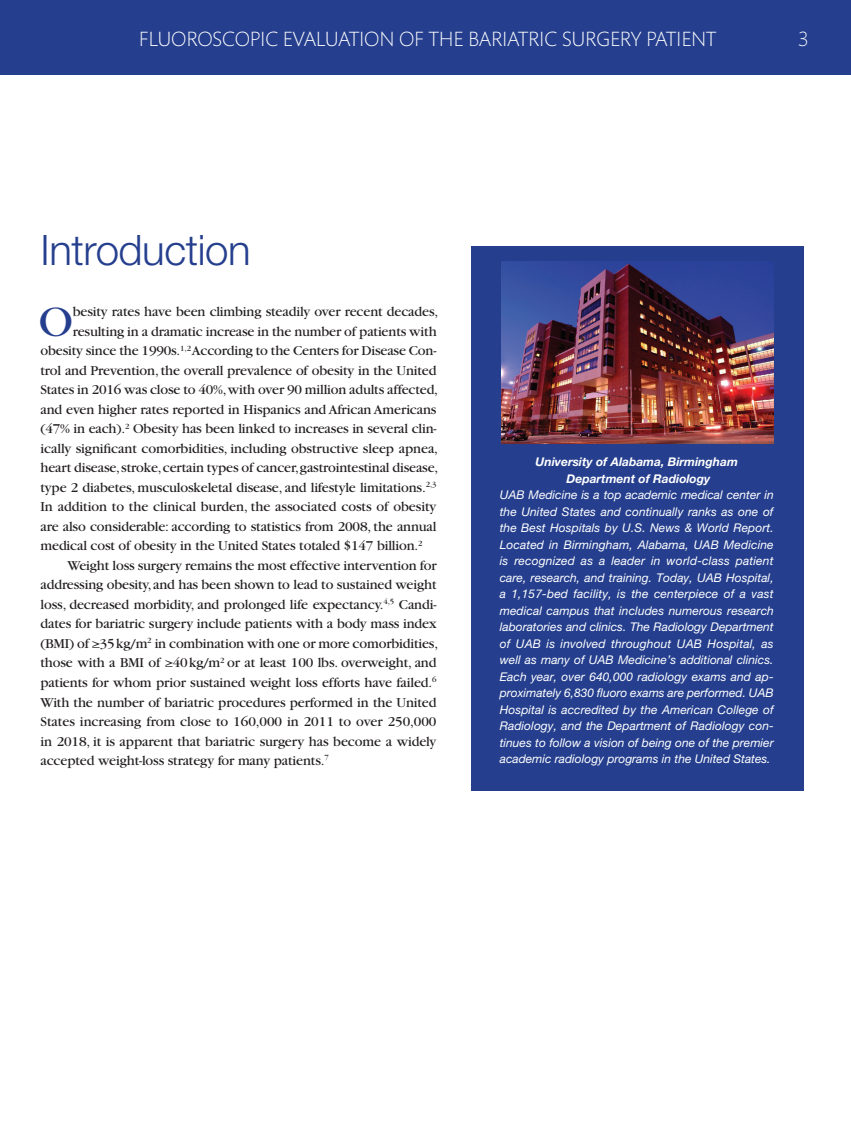
<style>
.page{position:relative;width:851px;height:1148px;background:#fff}
.page>*{position:absolute;margin:0;border:0;box-sizing:border-box;transform-origin:0 0}
.Bracco_drop_cap{font:45.6px "Garamond";color:#253f8e}
.Bracco_title{font:300 42px "Helvetica Neue";letter-spacing:-.01em;color:#253f8e}
.t1{font:300 21px "Mundo Sans Pro";letter-spacing:-.01em;color:#fff}
.Bracco_drop_cap-2{font:14.25px "Garamond";letter-spacing:-.01em;color:#231f20}
.Bracco_body{font:14.25px/19.5px "Garamond";letter-spacing:-.01em;color:#231f20;text-align:justify}
.Bracco_fig_caption{font:italic 12px/16.5px "Helvetica Neue";color:#fff;text-align:justify}
.Bracco_fig_caption-2{font:italic 700 12px/16.5px "Helvetica Neue";color:#fff;text-align:center}
.s1{font-family:"Times"}
</style>
<div class="page">
<div style="left:0;top:0;width:850px;height:75px;background:#253f8e"></div>
<div style="left:471px;top:246px;width:333px;height:544px;background:#253f8e"></div>
<img style="left:501px;top:261px;width:272px;height:183px">
<h3 class="t1" style="left:139px;top:27px;width:578px">FLUOROSCOPIC EVALUATION OF THE BARIATRIC SURGERY PATIENT</h3>
<h3 class="t1" style="left:798px;top:27px;width:12px">3</h3>
<p class="Bracco_title" style="left:40px;top:224px;width:212px">Introduction</p>
<p class="Bracco_drop_cap" style="left:39px;top:298px;width:36px">O</p>
<p class="Bracco_drop_cap-2" style="left:73px;top:304px;width:367px">besity rates have been climbing steadily over recent decades,</p>
<p class="Bracco_drop_cap-2" style="left:73px;top:324px;width:365px">resulting in a dramatic increase in the number of patients with</p>
<p class="Bracco_drop_cap-2" style="left:40px;top:343px;width:397px">obesity since the 1990s.<sup>1,2</sup> According to the Centers for Disease Con-</p>
<p class="Bracco_drop_cap-2" style="left:40px;top:363px;width:397px">trol and Prevention, the overall prevalence of obesity in the United</p>
<p class="Bracco_drop_cap-2" style="left:40px;top:382px;width:399px">States in 2016 was close to 40%, with over 90 million adults affected,</p>
<p class="Bracco_drop_cap-2" style="left:40px;top:402px;width:397px">and even higher rates reported in Hispanics and African Americans</p>
<p class="Bracco_drop_cap-2" style="left:40px;top:421px;width:397px">(47% in each).<sup>2</sup> Obesity has been linked to increases in several clin-</p>
<p class="Bracco_drop_cap-2" style="left:40px;top:441px;width:399px">ically significant comorbidities, including obstructive sleep apnea,</p>
<p class="Bracco_drop_cap-2" style="left:40px;top:460px;width:399px">heart disease, stroke, certain types of cancer, gastrointestinal disease,</p>
<p class="Bracco_drop_cap-2" style="left:40px;top:480px;width:397px">type 2 diabetes, musculoskeletal disease, and lifestyle limitations.<sup>2,3</sup></p>
<p class="Bracco_drop_cap-2" style="left:40px;top:499px;width:397px">In addition to the clinical burden, the associated costs of obesity</p>
<p class="Bracco_drop_cap-2" style="left:40px;top:519px;width:397px">are also considerable: according to statistics from 2008, the annual</p>
<p class="Bracco_drop_cap-2" style="left:40px;top:538px;width:383px">medical cost of obesity in the United States totaled $147 billion.<sup>2</sup></p>
<p class="Bracco_body" style="left:40px;top:556px;width:399px;text-indent:27px">Weight loss surgery remains the most effective intervention for addressing obesity, and has been shown to lead to sustained weight loss, decreased morbidity, and prolonged life expectancy.<sup>4,5</sup> Candi&shy;dates for bariatric surgery include patients with a body mass index (BMI) of <span class="s1">≥</span>35kg/m<sup>2</sup> in combination with one or more comorbidities, those with a BMI of <span class="s1">≥</span>40kg/m<sup>2</sup> or at least 100 lbs. overweight, and patients for whom prior sustained weight loss efforts have failed.<sup>6<br></sup>With the number of bariatric procedures performed in the United States increasing from close to 160,000 in 2011 to over 250,000 in 2018, it is apparent that bariatric surgery has become a widely accepted weight-loss strategy for many patients.<sup>7</sup></p>
<p class="Bracco_fig_caption-2" style="left:535px;top:453px;width:204px">University of Alabama, Birmingham<br>Department of Radiology</p>
<p class="Bracco_fig_caption" style="left:500px;top:486px;width:275px">UAB Medicine is a top academic medical center in the United States and continually ranks as one of the Best Hospitals by U.S. News &amp; World Report.<br>Located in Birmingham, Alabama, UAB Medicine is recognized as a leader in world-class patient care, research, and training. Today, UAB Hospital, a 1,157-bed facility, is the centerpiece of a vast medical campus that includes numerous research laboratories and clinics. The Radiology Department of UAB is involved throughout UAB Hospital, as well as many of UAB Medicine’s additional clinics.<br>Each year, over 640,000 radiology exams and ap&shy;proximately 6,830 fluoro exams are performed. UAB Hospital is accredited by the American College of Radiology, and the Department of Radiology con&shy;tinues to follow a vision of being one of the premier academic radiology programs in the United States.</p>
</div>
